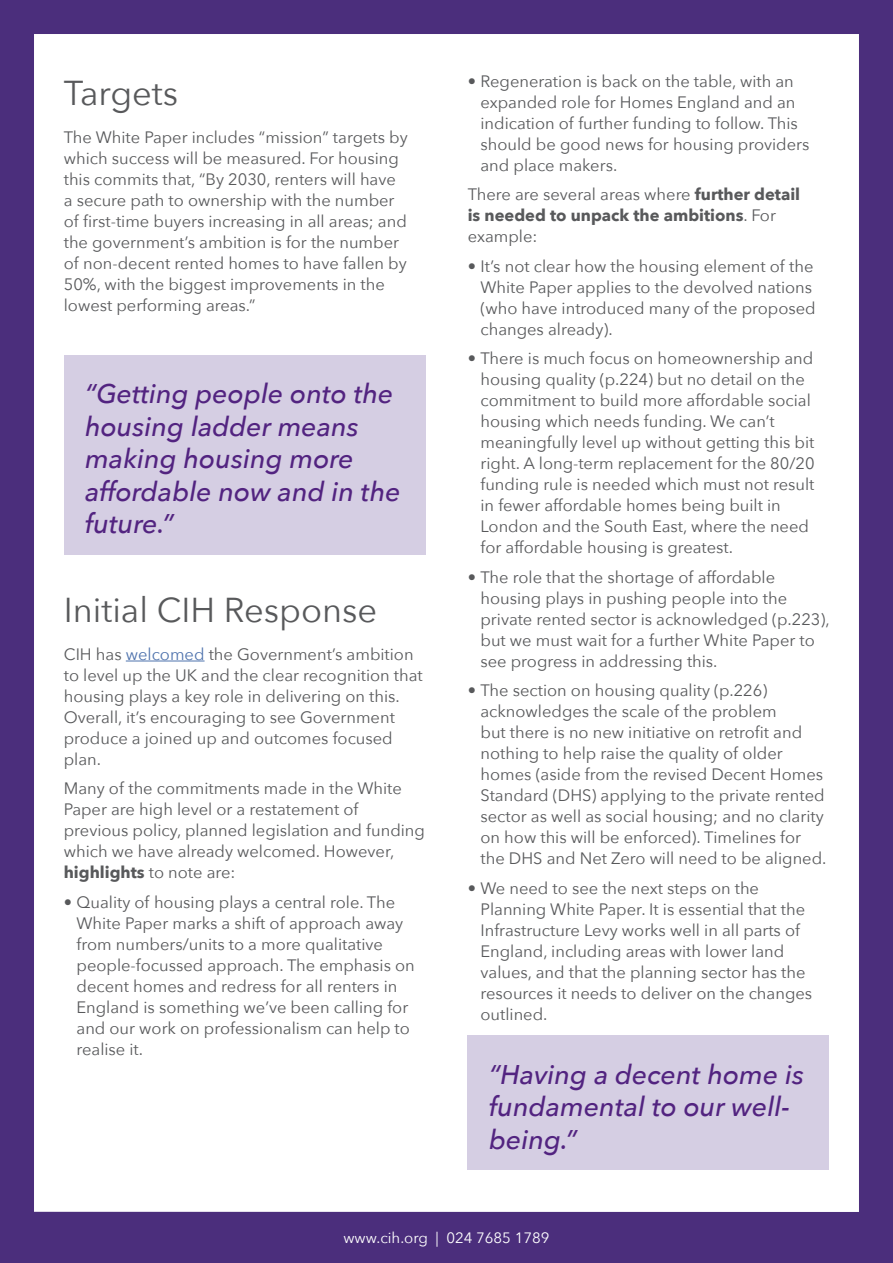
<style>
.page{position:relative;width:893px;height:1263px;background:#4b2e7c}
.page>*{position:absolute;margin:0;border:0;box-sizing:border-box;transform-origin:0 0}
.t1{font:34.5px "Avenir Next";color:#58595b}
.t2{font:italic 500 27px/32.4px "Avenir Next";color:#522380}
.t3{font:16.5px/21px "Avenir Next";color:#58595b}
.t4{font:700 16.5px/21px "Avenir Next";color:#58595b}
.t5{font:15px "Avenir Next";color:#fff}
.s1{color:#4f73ad}
.s2{font-weight:700}
.s3{font-weight:400}
</style>
<div class="page">
<div style="left:34px;top:34px;width:825px;height:1178px;background:#fff"></div>
<hr style="left:126px;top:661px;width:79px;height:1px;background:#4f73ad">
<div style="left:64px;top:355px;width:361px;height:199px;background:#d5cee3"></div>
<div style="left:468px;top:1035px;width:361px;height:135px;background:#d5cee3"></div>
<h1 class="t1" style="left:64px;top:64px;width:116px">Targets</h1>
<p class="t3" style="left:64px;top:126px;width:345px">The White Paper includes “mission” targets by which success will be measured. For housing this commits that, “By 2030, renters will have a secure path to ownership with the number of first-time buyers increasing in all areas; and the government’s ambition is for the number of non-decent rented homes to have fallen by 50%, with the biggest improvements in the lowest performing areas.”</p>
<h2 class="t2" style="left:85px;top:377px;width:317px">“Getting people onto the housing ladder means making housing more affordable now and in the future.”</h2>
<h1 class="t1" style="left:64px;top:581px;width:315px">Initial CIH Response</h1>
<p class="t3" style="left:64px;top:643px;width:360px">CIH has <span class="s1">welcomed</span> the Government’s ambition to level up the UK and the clear recognition that housing plays a key role in delivering on this.<br>Overall, it’s encouraging to see Government produce a joined up and outcomes focused plan.</p>
<p class="t3" style="left:64px;top:777px;width:363px">Many of the commitments made in the White Paper are high level or a restatement of previous policy, planned legislation and funding which we have already welcomed. However, <span class="s2">highlights</span> to note are:</p>
<p class="t3" style="left:77px;top:891px;width:340px;text-indent:-13px">• Quality of housing plays a central role. The White Paper marks a shift of approach away from numbers/units to a more qualitative people-focussed approach. The emphasis on decent homes and redress for all renters in England is something we’ve been calling for and our work on professionalism can help to realise it.</p>
<p class="t3" style="left:480px;top:70px;width:330px;text-indent:-13px">• Regeneration is back on the table, with an expanded role for Homes England and an indication of further funding to follow. This should be good news for housing providers and place makers.</p>
<p class="t4" style="left:468px;top:184px;width:334px"><span class="s3">There are several areas where</span> further detail is needed to unpack the ambitions<span class="s3">. For example:</span></p>
<p class="t3" style="left:480px;top:255px;width:337px;text-indent:-13px">• It’s not clear how the housing element of the White Paper applies to the devolved nations (who have introduced many of the proposed changes already).</p>
<p class="t3" style="left:480px;top:347px;width:336px;text-indent:-13px">• There is much focus on homeownership and housing quality (p.224) but no detail on the commitment to build more affordable social housing which needs funding. We can’t meaningfully level up without getting this bit right. A long-term replacement for the 80/20 funding rule is needed which must not result in fewer affordable homes being built in London and the South East, where the need for affordable housing is greatest.</p>
<p class="t3" style="left:480px;top:566px;width:351px;text-indent:-13px">• The role that the shortage of affordable housing plays in pushing people into the private rented sector is acknowledged (p.223), but we must wait for a further White Paper to see progress in addressing this.</p>
<p class="t3" style="left:480px;top:679px;width:347px;text-indent:-13px">• The section on housing quality (p.226) acknowledges the scale of the problem<br>but there is no new initiative on retrofit and nothing to help raise the quality of older homes (aside from the revised Decent Homes Standard (DHS) applying to the private rented sector as well as social housing; and no clarity on how this will be enforced). Timelines for the DHS and Net Zero will need to be aligned.</p>
<p class="t3" style="left:480px;top:877px;width:333px;text-indent:-13px">• We need to see the next steps on the Planning White Paper. It is essential that the Infrastructure Levy works well in all parts of England, including areas with lower land values, and that the planning sector has the resources it needs to deliver on the changes outlined.</p>
<h2 class="t2" style="left:489px;top:1057px;width:317px">“Having a decent home is fundamental to our well&shy;being.”</h2>
<p class="t5" style="left:343px;top:1225px;width:208px">www.cih.org | 024 7685 1789</p>
</div>
